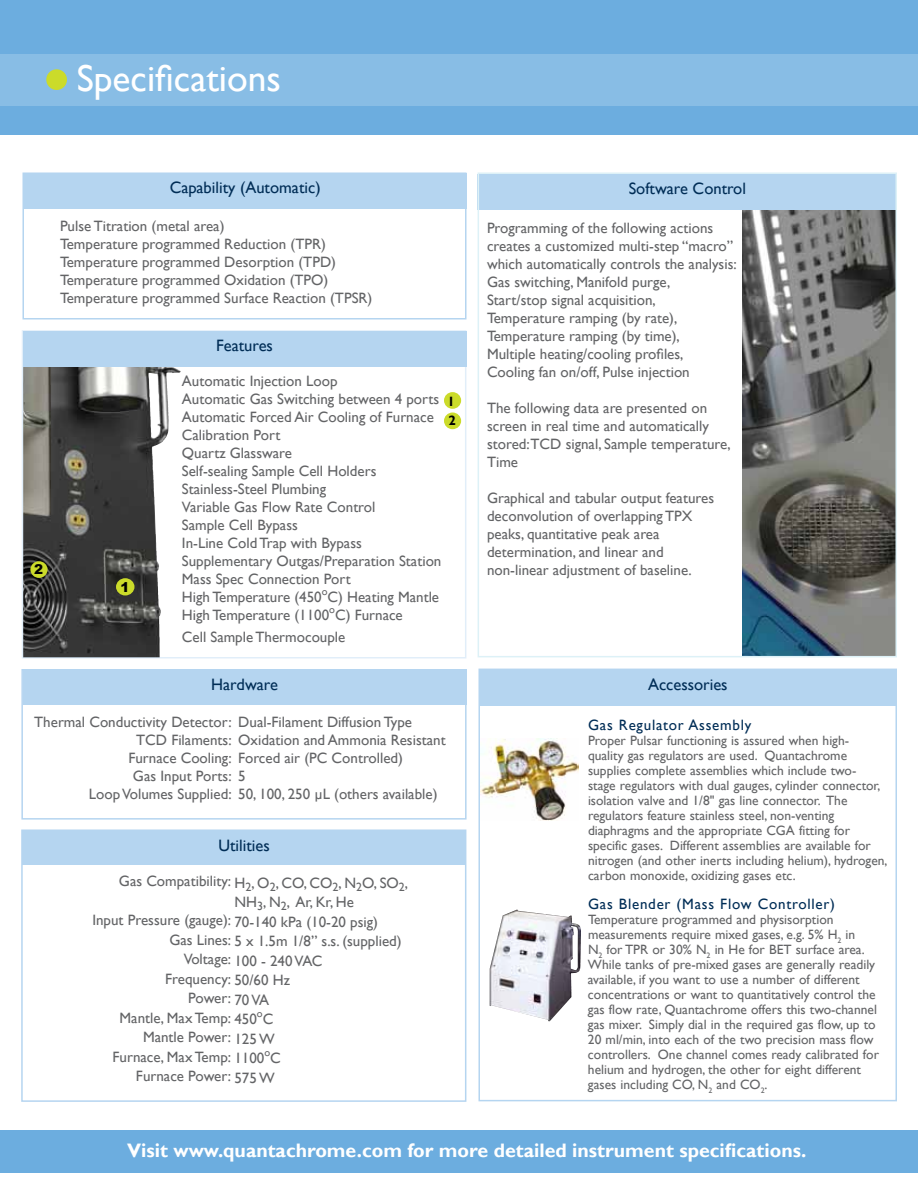
<style>
.page{position:relative;width:918px;height:1188px;background:#fff}
.page>*{position:absolute;margin:0;border:0;box-sizing:border-box;transform-origin:0 0}
.t1{font:37.5px "Gill Sans";color:#fff}
.t2{font:700 19.5px "Gill Sans";color:#fff}
.t3{font:16.5px "Gill Sans";color:#002d56}
.t4{font:15px/18px "Gill Sans";color:#636466}
.t5{font:15px "Gill Sans";letter-spacing:.05em;color:#002d56}
.t6{font:13.5px/15px "Gill Sans";color:#636466}
.t7{font:900 13.5px "Arial";color:#000}
.t8{font:700 13.5px/19.5px "Gill Sans";color:#000}
.t9{font:10.5px "Gill Sans";color:#636466}
</style>
<div class="page">
<img style="left:743px;top:209px;width:151px;height:445px">
<img style="left:25px;top:366px;width:136px;height:289px">
<div style="left:0;top:0;width:918px;height:135px;background:#6caddf"></div>
<div style="left:0;top:54px;width:918px;height:51px;background:#88bde5"></div>
<div style="left:23px;top:670px;width:443px;height:35px;background:#b5d5f0"></div>
<div style="left:21px;top:669px;width:446px;height:151px;border:2px solid #b5d5f0"></div>
<div style="left:23px;top:331px;width:443px;height:35px;background:#b5d5f0"></div>
<div style="left:22px;top:330px;width:444px;height:328px;border:2px solid #b5d5f0"></div>
<div style="left:24px;top:173px;width:442px;height:35px;background:#b5d5f0"></div>
<div style="left:22px;top:172px;width:444px;height:148px;border:2px solid #b5d5f0"></div>
<div style="left:0;top:1131px;width:917px;height:42px;background:#6caddf"></div>
<div style="left:479px;top:670px;width:418px;height:35px;background:#b5d5f0"></div>
<div style="left:478px;top:174px;width:419px;height:35px;background:#b5d5f0"></div>
<div style="left:478px;top:172px;width:419px;height:485px;border:2px solid #ddf1f7"></div>
<img style="left:481px;top:738px;width:98px;height:83px">
<div style="left:478px;top:669px;width:419px;height:432px;border:2px solid #b5d5f0"></div>
<img style="left:491px;top:910px;width:26px;height:52px">
<div style="left:22px;top:831px;width:444px;height:33px;background:#b5d5f0"></div>
<div style="left:21px;top:830px;width:445px;height:272px;border:2px solid #b5d5f0"></div>
<div style="left:46px;top:69px;width:21px;height:21px;background:#cbdb2a;border-radius:50%"></div>
<div style="left:116px;top:578px;width:19px;height:18px;background:#cbdb2a;border-radius:50%"></div>
<div style="left:30px;top:561px;width:18px;height:17px;background:#cbdb2a;border-radius:50%"></div>
<div style="left:444px;top:392px;width:17px;height:17px;background:#cbdb2a;border-radius:50%"></div>
<div style="left:444px;top:412px;width:17px;height:17px;background:#cbdb2a;border-radius:50%"></div>
<h1 class="t1" style="left:77px;top:57px;width:206px">Specifications</h1>
<p class="t7" style="left:34px;top:560px;width:11px">2</p>
<p class="t3" style="left:170px;top:178px;width:152px">Capability (Automatic)</p>
<p class="t4" style="left:60px;top:217px;width:314px">Pulse Titration (metal area)<br>Temperature programmed Reduction (TPR)<br>Temperature programmed Desorption (TPD)<br>Temperature programmed Oxidation (TPO)<br>Temperature programmed Surface Reaction (TPSR)</p>
<p class="t7" style="left:120px;top:578px;width:11px">1</p>
<p class="t3" style="left:216px;top:336px;width:58px">Features</p>
<p class="t4" style="left:182px;top:373px;width:261px">Automatic Injection Loop<br>Automatic Gas Switching between 4 ports<br>Automatic Forced Air Cooling of Furnace<br>Calibration Port<br>Quartz Glassware<br>Self-sealing Sample Cell Holders<br>Stainless-Steel Plumbing<br>Variable Gas Flow Rate Control<br>Sample Cell Bypass<br>In-Line Cold Trap with Bypass<br>Supplementary Outgas/Preparation Station<br>Mass Spec Connection Port<br>High Temperature (450 C) Heating Mantle</p>
<p class="t9" style="left:322px;top:585px;width:7px">o</p>
<p class="t4" style="left:182px;top:607px;width:222px">High Temperature (1100 C) Furnace</p>
<p class="t9" style="left:329px;top:603px;width:7px">o</p>
<p class="t4" style="left:182px;top:628px;width:165px">Cell Sample Thermocouple</p>
<p class="t8" style="left:448px;top:392px;width:10px">1<br>2</p>
<p class="t3" style="left:211px;top:675px;width:68px">Hardware</p>
<p class="t4" style="left:34px;top:713px;width:379px">Thermal Conductivity Detector: Dual-Filament Diffusion Type</p>
<p class="t4" style="left:136px;top:731px;width:311px">TCD Filaments: Oxidation and Ammonia Resistant</p>
<p class="t4" style="left:128px;top:749px;width:276px">Furnace Cooling: Forced air (PC Controlled)</p>
<p class="t4" style="left:133px;top:767px;width:114px">Gas Input Ports: 5</p>
<p class="t4" style="left:89px;top:785px;width:350px">Loop Volumes Supplied: 50, 100, 250 µL (others available)</p>
<p class="t3" style="left:218px;top:836px;width:53px">Utilities</p>
<p class="t4" style="left:119px;top:873px;width:114px">Gas Compatibility:</p>
<p class="t4" style="left:92px;top:912px;width:140px">Input Pressure (gauge):</p>
<p class="t4" style="left:169px;top:931px;width:63px">Gas Lines:</p>
<p class="t4" style="left:184px;top:951px;width:49px">Voltage:</p>
<p class="t4" style="left:165px;top:970px;width:67px">Frequency:</p>
<p class="t4" style="left:188px;top:990px;width:44px">Power:</p>
<p class="t4" style="left:120px;top:1009px;width:113px">Mantle, Max Temp:</p>
<p class="t4" style="left:143px;top:1029px;width:90px">Mantle Power:</p>
<p class="t4" style="left:113px;top:1048px;width:120px">Furnace, Max Temp:</p>
<p class="t4" style="left:136px;top:1068px;width:140px">Furnace Power: 575 W</p>
<p class="t4" style="left:234px;top:873px;width:175px;line-height:19.5px">H<sub>2</sub>, O<sub>2</sub>, CO, CO<sub>2</sub>, N<sub>2</sub>O, SO<sub>2</sub>,<br>NH<sub>3</sub>, N<sub>2</sub>, Ar, Kr, He<br>70-140 kPa (10-20 psig)<br>5 x 1.5m 1/8” s.s. (supplied)<br>100 - 240 VAC<br>50/60 Hz<br>70 VA<br>450 C</p>
<p class="t9" style="left:257px;top:1007px;width:7px">o</p>
<p class="t4" style="left:234px;top:1029px;width:48px;line-height:19.5px">125 W<br>1100 C</p>
<p class="t9" style="left:264px;top:1046px;width:7px">o</p>
<p class="t3" style="left:629px;top:179px;width:119px">Software Control</p>
<p class="t4" style="left:487px;top:219px;width:251px">Programming of the following actions creates a customized multi-step “macro” which automatically controls the analysis:<br>Gas switching, Manifold purge,<br>Start/stop signal acquisition, Temperature ramping (by rate), Temperature ramping (by time),<br>Multiple heating/cooling profiles,<br>Cooling fan on/off, Pulse injection</p>
<p class="t4" style="left:487px;top:399px;width:245px">The following data are presented on screen in real time and automatically stored:TCD signal, Sample temperature,<br>Time</p>
<p class="t4" style="left:487px;top:489px;width:229px">Graphical and tabular output features deconvolution of overlapping TPX peaks, quantitative peak area determination, and linear and non-linear adjustment of baseline.</p>
<p class="t3" style="left:648px;top:675px;width:81px">Accessories</p>
<p class="t5" style="left:588px;top:717px;width:165px">Gas Regulator Assembly</p>
<p class="t6" style="left:588px;top:734px;width:301px">Proper Pulsar functioning is assured when high&shy;quality gas regulators are used. Quantachrome supplies complete assemblies which include two-<br>stage regulators with dual gauges, cylinder connector, isolation valve and 1/8" gas line connector. The regulators feature stainless steel, non-venting diaphragms and the appropriate CGA fitting for specific gases. Different assemblies are available for nitrogen (and other inerts including helium), hydrogen, carbon monoxide, oxidizing gases etc.</p>
<p class="t5" style="left:588px;top:895px;width:249px">Gas Blender (Mass Flow Controller)</p>
<p class="t6" style="left:588px;top:912px;width:293px">Temperature programmed and physisorption measurements require mixed gases, e.g. 5% H<sub>2</sub> in<br>N<sub>2</sub> for TPR or 30% N<sub>2</sub> in He for BET surface area.<br>While tanks of pre-mixed gases are generally readily available, if you want to use a number of different concentrations or want to quantitatively control the gas flow rate, Quantachrome offers this two-channel gas mixer. Simply dial in the required gas flow, up to 20 ml/min, into each of the two precision mass flow controllers. One channel comes ready calibrated for helium and hydrogen, the other for eight different gases including CO, N<sub>2</sub> and CO<sub>2</sub>.</p>
<h2 class="t2" style="left:127px;top:1138px;width:681px">Visit www.quantachrome.com for more detailed instrument specifications.</h2>
</div>
